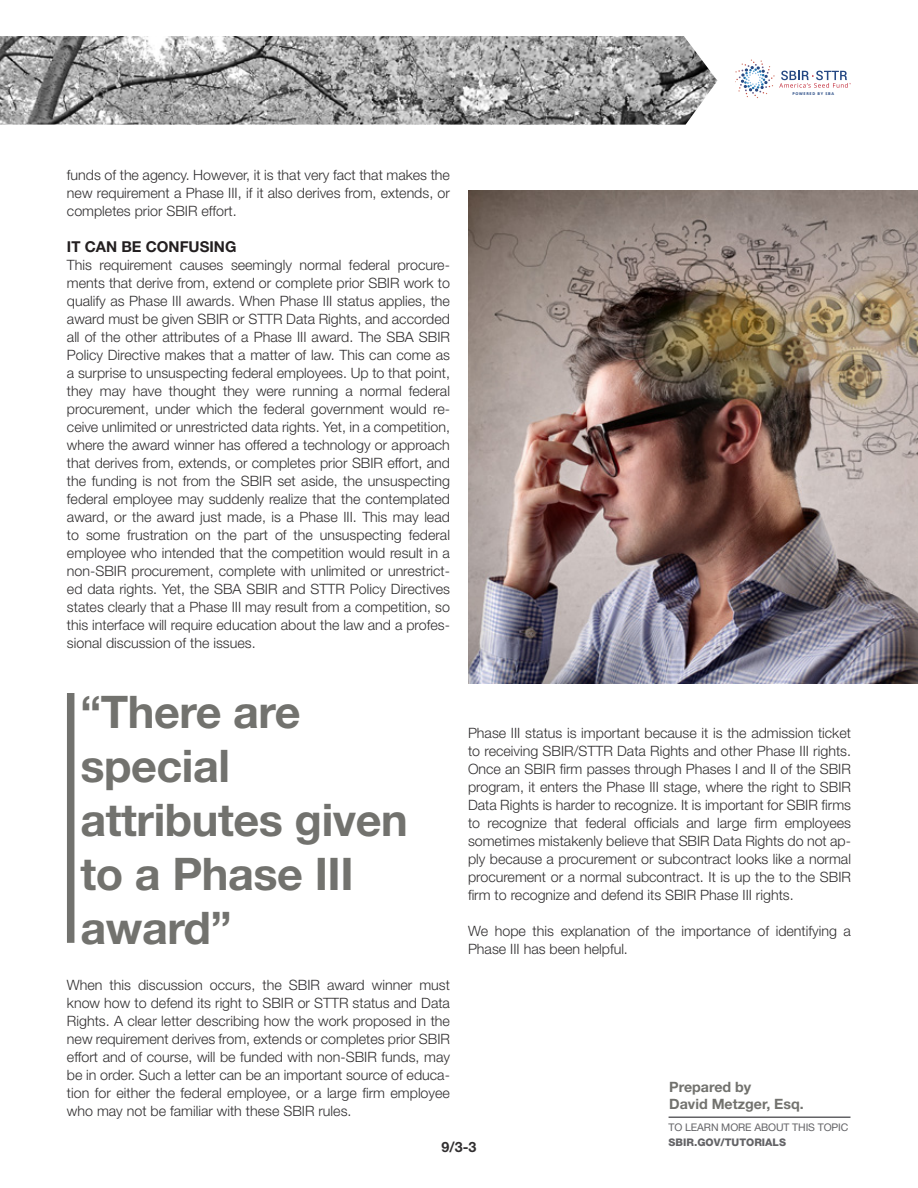
<style>
.page{position:relative;width:918px;height:1188px;background:#fff}
.page>*{position:absolute;margin:0;border:0;box-sizing:border-box;transform-origin:0 0}
.t1{font:700 45px/54px "Helvetica Neue";letter-spacing:-.01em;color:#72726e}
.h_1_1{font:700 15px "Helvetica Neue";color:#231f20}
.t2{font:300 14.25px/18px "Helvetica Neue";color:#312f30;text-align:justify}
.t3{font:700 14.25px/17.1px "Helvetica Neue";color:#72726e}
.t4{font:700 14.25px "Helvetica Neue";color:#312f30}
.More_Info{font:10.5px/15px "Helvetica Neue";letter-spacing:-.01em;color:#636366}
.t5{font:700 3.75px "Open Sans";letter-spacing:.175em;color:#254883}
.s1{font-weight:800}
</style>
<div class="page">
<svg style="left:735px;top:60px;width:116px;height:38px"></svg>
<hr style="left:669px;top:1116px;width:182px;height:2px;background:#636366">
<div style="left:67px;top:693px;width:7px;height:250px;background:#72726e"></div>
<img style="left:468px;top:191px;width:450px;height:493px">
<img style="left:0;top:36px;width:717px;height:89px">
<p class="t5" style="left:792px;top:91px;width:43px">POWERED BY SBA</p>
<p class="t2" style="left:67px;top:166px;width:385px">funds of the agency. However, it is that very fact that makes the new requirement a Phase III, if it also derives from, extends, or completes prior SBIR effort.</p>
<p class="h_1_1" style="left:67px;top:237px;width:171px">IT CAN BE CONFUSING</p>
<p class="t2" style="left:67px;top:256px;width:385px">This requirement causes seemingly normal federal procure&shy;ments that derive from, extend or complete prior SBIR work to qualify as Phase III awards. When Phase III status applies, the award must be given SBIR or STTR Data Rights, and accorded all of the other attributes of a Phase III award. The SBA SBIR Policy Directive makes that a matter of law. This can come as a surprise to unsuspecting federal employees. Up to that point, they may have thought they were running a normal federal procurement, under which the federal government would re&shy;ceive unlimited or unrestricted data rights. Yet, in a competition, where the award winner has offered a technology or approach that derives from, extends, or completes prior SBIR effort, and the funding is not from the SBIR set aside, the unsuspecting federal employee may suddenly realize that the contemplated award, or the award just made, is a Phase III. This may lead to some frustration on the part of the unsuspecting federal employee who intended that the competition would result in a non-SBIR procurement, complete with unlimited or unrestrict&shy;ed data rights. Yet, the SBA SBIR and STTR Policy Directives states clearly that a Phase III may result from a competition, so this interface will require education about the law and a profes&shy;sional discussion of the issues.</p>
<p class="t1" style="left:80px;top:684px;width:329px">“There are special attributes given to a Phase III award”</p>
<p class="t2" style="left:67px;top:976px;width:385px">When this discussion occurs, the SBIR award winner must know how to defend its right to SBIR or STTR status and Data Rights. A clear letter describing how the work proposed in the new requirement derives from, extends or completes prior SBIR effort and of course, will be funded with non-SBIR funds, may be in order. Such a letter can be an important source of educa&shy;tion for either the federal employee, or a large firm employee who may not be familiar with these SBIR rules.</p>
<p class="t2" style="left:468px;top:724px;width:385px">Phase III status is important because it is the admission ticket to receiving SBIR/STTR Data Rights and other Phase III rights.<br>Once an SBIR firm passes through Phases I and II of the SBIR program, it enters the Phase III stage, where the right to SBIR Data Rights is harder to recognize. It is important for SBIR firms to recognize that federal officials and large firm employees sometimes mistakenly believe that SBIR Data Rights do not ap&shy;ply because a procurement or subcontract looks like a normal procurement or a normal subcontract. It is up the to the SBIR firm to recognize and defend its SBIR Phase III rights.</p>
<p class="t2" style="left:468px;top:922px;width:385px">We hope this explanation of the importance of identifying a<br>Phase III has been helpful.</p>
<p class="t3" style="left:669px;top:1078px;width:136px">Prepared by<br>David Metzger, Esq.</p>
<p class="t4" style="left:442px;top:1138px;width:36px">9/3-3</p>
<p class="More_Info" style="left:669px;top:1120px;width:181px">TO LEARN MORE ABOUT THIS TOPIC<br><span class="s1">SBIR.GOV/TUTORIALS</span></p>
</div>
